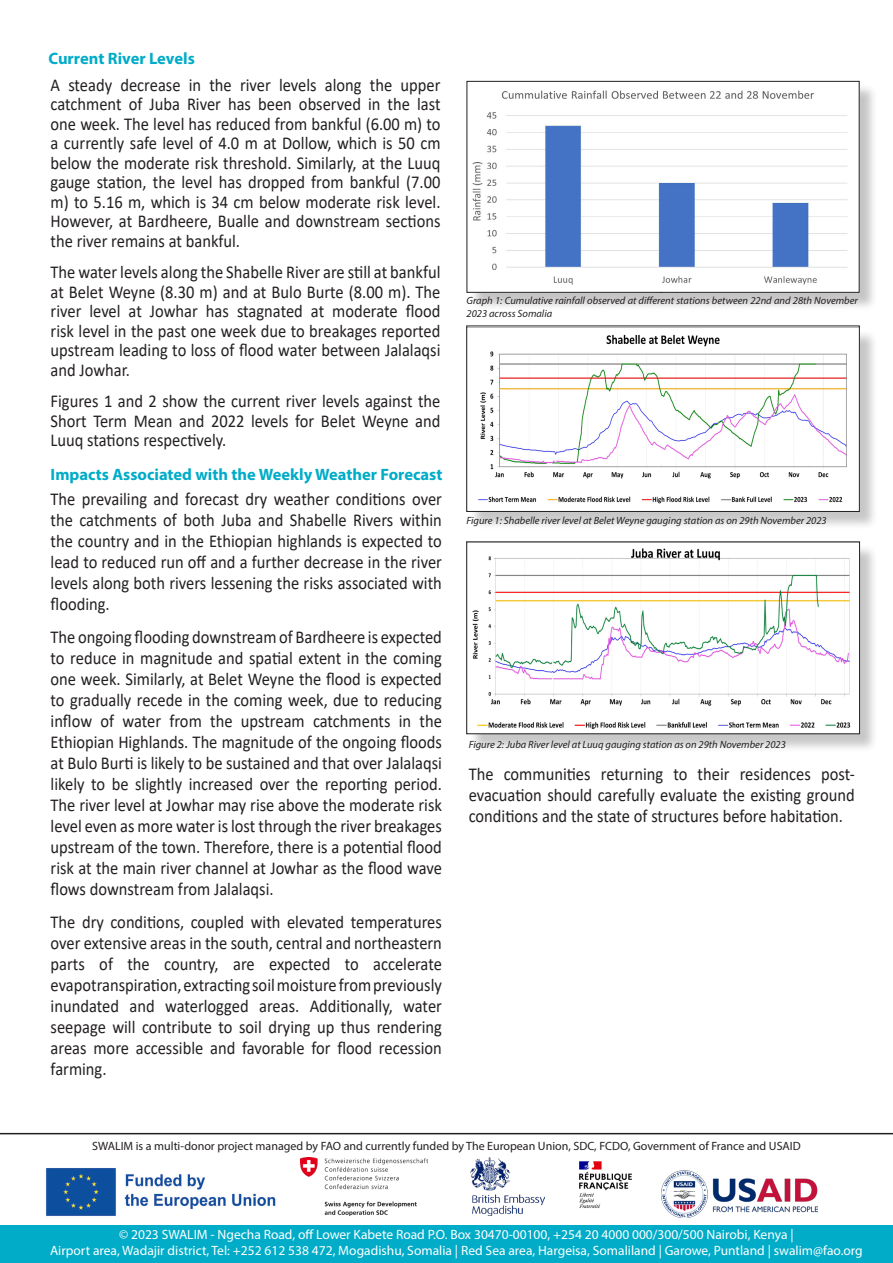
<style>
.page{position:relative;width:893px;height:1263px;background:#fff}
.page>*{position:absolute;margin:0;border:0;box-sizing:border-box;transform-origin:0 0}
.t1{font:18.15px/21px "Calibri";color:#231f20;text-align:justify;scale:.91 1}
.t2{font:700 16.5px "Myriad Pro";color:#00acc8}
.t3{font:13.5px "Myriad Pro";color:#fff}
.t4{font:12px "Myriad Pro";color:#231f20}
.t5{font:italic 10.5px/13.5px "Myriad Pro";color:#231f20}
</style>
<div class="page">
<hr style="left:0;top:1133px;width:893px;height:1px;background:#231f20">
<img style="left:46px;top:1168px;width:230px;height:48px">
<img style="left:301px;top:1158px;width:127px;height:57px">
<img style="left:661px;top:1170px;width:157px;height:47px">
<div style="left:0;top:1225px;width:893px;height:38px;background:#00acc8"></div>
<img style="left:579px;top:1161px;width:53px;height:47px">
<img style="left:471px;top:1158px;width:73px;height:57px">
<div style="left:469px;top:83px;width:409px;height:228px;background:#231f20;opacity:.26"></div>
<img style="left:469px;top:83px;width:388px;height:207px">
<div style="left:467px;top:81px;width:392px;height:211px;border:1px solid #231f20"></div>
<div style="left:469px;top:328px;width:409px;height:202px;background:#231f20;opacity:.25"></div>
<img style="left:469px;top:328px;width:388px;height:182px">
<div style="left:467px;top:326px;width:392px;height:186px;border:1px solid #231f20"></div>
<div style="left:469px;top:544px;width:410px;height:208px;background:#231f20;opacity:.25"></div>
<img style="left:469px;top:544px;width:389px;height:188px">
<p class="t2" style="left:49px;top:47px;width:148px">Current River Levels</p>
<p class="t1" style="left:51px;top:74px;width:430px;line-height:19.5px">A steady decrease in the river levels along the upper catchment of Juba River has been observed in the last one week. The level has reduced from bankful (6.00 m) to a currently safe level of 4.0 m at Dollow, which is 50 cm below the moderate risk threshold. Similarly, at the Luuq gauge station, the level has dropped from bankful (7.00 m) to 5.16 m, which is 34 cm below moderate risk level.<br>However, at Bardheere, Bualle and downstream sections the river remains at bankful.</p>
<p class="t1" style="left:51px;top:262px;width:430px;line-height:19.5px">The water levels along the Shabelle River are still at bankful at Belet Weyne (8.30 m) and at Bulo Burte (8.00 m). The river level at Jowhar has stagnated at moderate flood risk level in the past one week due to breakages reported upstream leading to loss of flood water between Jalalaqsi and Jowhar.</p>
<p class="t1" style="left:51px;top:391px;width:430px;line-height:19.5px">Figures 1 and 2 show the current river levels against the Short Term Mean and 2022 levels for Belet Weyne and Luuq stations respectively.</p>
<p class="t2" style="left:51px;top:464px;width:393px">Impacts Associated with the Weekly Weather Forecast</p>
<p class="t1" style="left:51px;top:488px;width:432px">The prevailing and forecast dry weather conditions over the catchments of both Juba and Shabelle Rivers within the country and in the Ethiopian highlands is expected to lead to reduced run off and a further decrease in the river levels along both rivers lessening the risks associated with flooding.</p>
<p class="t1" style="left:51px;top:626px;width:432px">The ongoing flooding downstream of Bardheere is expected to reduce in magnitude and spatial extent in the coming one week. Similarly, at Belet Weyne the flood is expected to gradually recede in the coming week, due to reducing inflow of water from the upstream catchments in the Ethiopian Highlands. The magnitude of the ongoing floods at Bulo Burti is likely to be sustained and that over Jalalaqsi likely to be slightly increased over the reporting period.<br>The river level at Jowhar may rise above the moderate risk level even as more water is lost through the river breakages upstream of the town. Therefore, there is a potential flood risk at the main river channel at Jowhar as the flood wave flows downstream from Jalalaqsi.</p>
<p class="t1" style="left:51px;top:911px;width:432px">The dry conditions, coupled with elevated temperatures over extensive areas in the south, central and northeastern parts of the country, are expected to accelerate evapotranspiration, extracting soil moisture from previously inundated and waterlogged areas. Additionally, water seepage will contribute to soil drying up thus rendering areas more accessible and favorable for flood recession farming.</p>
<p class="t5" style="left:467px;top:293px;width:393px">Graph 1: Cumulative rainfall observed at different stations between 22nd and 28th November<br>2023 across Somalia</p>
<p class="t5" style="left:467px;top:514px;width:362px">Figure 1: Shabelle river level at Belet Weyne gauging station as on 29th November 2023</p>
<p class="t5" style="left:469px;top:737px;width:319px">Figure 2: Juba River level at Luuq gauging station as on 29th November 2023</p>
<p class="t1" style="left:469px;top:763px;width:426px">The communities returning to their residences post&shy;evacuation should carefully evaluate the existing ground conditions and the state of structures before habitation.</p>
<p class="t4" style="left:92px;top:1138px;width:710px">SWALIM is a multi-donor project managed by FAO and currently funded by The European Union, SDC, FCDO, Government of France and USAID</p>
<p class="t3" style="left:119px;top:1226px;width:676px">© 2023 SWALIM - Ngecha Road, off Lower Kabete Road P.O. Box 30470-00100, +254 20 4000 000/300/500 Nairobi, Kenya |</p>
<p class="t3" style="left:50px;top:1242px;width:814px">Airport area, Wadajir district, Tel: +252 612 538 472, Mogadishu, Somalia | Red Sea area, Hargeisa, Somaliland | Garowe, Puntland | swalim@fao.org</p>
</div>
